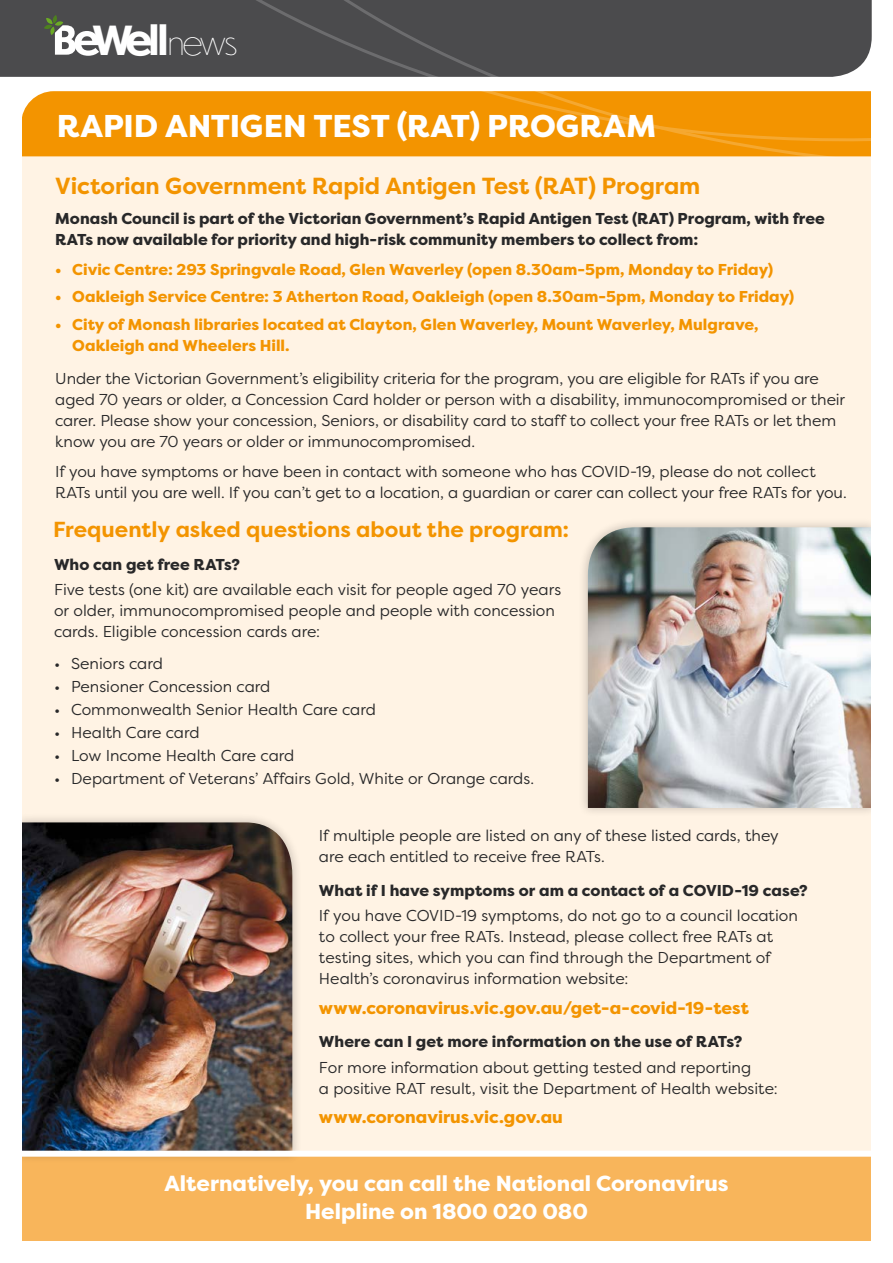
<style>
.page{position:relative;width:893px;height:1263px;background:#fff}
.page>*{position:absolute;margin:0;border:0;box-sizing:border-box;transform-origin:0 0}
.t1{font:700 39.3px "Dunbar Tall";color:#fff}
.t2{font:800 31.5px "Filson Pro";letter-spacing:-.005em;color:#fff}
.t3{font:700 23.25px "Filson Pro";letter-spacing:-.005em;color:#f39400}
.t4{font:800 21.75px/27.8px "Filson Pro";color:#fff;text-align:center}
.t5{font:700 21.75px "Filson Pro";color:#f39400}
.t6{font:800 17.25px "Filson Pro";color:#f39400}
.t7{font:15.75px/21px "Filson Pro";letter-spacing:-.005em;color:#282829}
.t8{font:800 15.75px/21px "Filson Pro";color:#282829}
.t9{font:800 15.75px/21px "Filson Pro";color:#f39400}
.s1{font-weight:200;font-size:29.85px}
</style>
<div class="page">
<div style="left:21px;top:151px;width:851px;height:1015px;background:#fff3e4"></div>
<div style="left:0;top:0;width:872px;height:77px;background:#4b4b4d"></div>
<svg style="left:44px;top:15px;width:55px;height:41px"></svg>
<div style="left:21px;top:1154px;width:851px;height:88px;background:#f8b55b"></div>
<div style="left:11px;top:812px;width:291px;height:351px;background:#000;opacity:.2"></div>
<img style="left:21px;top:822px;width:271px;height:329px">
<div style="left:21px;top:91px;width:850px;height:65px;background:#f39400"></div>
<svg style="left:363px;top:92px;width:509px;height:65px;background:#f39605"></svg>
<div style="left:578px;top:517px;width:304px;height:301px;background:#000;opacity:.2"></div>
<img style="left:588px;top:527px;width:284px;height:281px">
<div style="left:17px;top:1151px;width:865px;height:6px;background:#fff"></div>
<div style="left:0;top:91px;width:21px;height:1172px;background:#fff"></div>
<div style="left:872px;top:83px;width:21px;height:1180px;background:#fff"></div>
<h1 class="t1" style="left:93px;top:11px;width:146px">Well<span class="s1">news</span></h1>
<h2 class="t2" style="left:57px;top:107px;width:601px">RAPID ANTIGEN TEST (RAT) PROGRAM</h2>
<h3 class="t3" style="left:55px;top:171px;width:647px">Victorian Government Rapid Antigen Test (RAT) Program</h3>
<p class="t8" style="left:55px;top:209px;width:771px">Monash Council is part of the Victorian Government’s Rapid Antigen Test (RAT) Program, with free<br>RATs now available for priority and high-risk community members to collect from:</p>
<p class="t9" style="left:55px;top:259px;width:719px">• Civic Centre: 293 Springvale Road, Glen Waverley (open 8.30am-5pm, Monday to Friday)</p>
<p class="t9" style="left:55px;top:287px;width:740px">• Oakleigh Service Centre: 3 Atherton Road, Oakleigh (open 8.30am-5pm, Monday to Friday)</p>
<p class="t9" style="left:72px;top:314px;width:688px;text-indent:-17px">• City of Monash libraries located at Clayton, Glen Waverley, Mount Waverley, Mulgrave,<br>Oakleigh and Wheelers Hill.</p>
<p class="t7" style="left:55px;top:368px;width:791px">Under the Victorian Government’s eligibility criteria for the program, you are eligible for RATs if you are aged 70 years or older, a Concession Card holder or person with a disability, immunocompromised or their carer. Please show your concession, Seniors, or disability card to staff to collect your free RATs or let them know you are 70 years or older or immunocompromised.</p>
<p class="t7" style="left:55px;top:460px;width:793px">If you have symptoms or have been in contact with someone who has COVID-19, please do not collect<br>RATs until you are well. If you can’t get to a location, a guardian or carer can collect your free RATs for you.</p>
<h3 class="t5" style="left:53px;top:516px;width:518px">Frequently asked questions about the program:</h3>
<p class="t8" style="left:54px;top:554px;width:188px">Who can get free RATs?</p>
<p class="t7" style="left:54px;top:579px;width:509px">Five tests (one kit) are available each visit for people aged 70 years or older, immunocompromised people and people with concession cards. Eligible concession cards are:</p>
<p class="t7" style="left:54px;top:652px;width:111px">• Seniors card</p>
<p class="t7" style="left:54px;top:675px;width:218px">• Pensioner Concession card</p>
<p class="t7" style="left:54px;top:698px;width:323px">• Commonwealth Senior Health Care card</p>
<p class="t7" style="left:54px;top:722px;width:147px">• Health Care card</p>
<p class="t7" style="left:54px;top:745px;width:242px">• Low Income Health Care card</p>
<p class="t7" style="left:54px;top:768px;width:482px">• Department of Veterans’ Affairs Gold, White or Orange cards.</p>
<p class="t7" style="left:319px;top:824px;width:461px">If multiple people are listed on any of these listed cards, they are each entitled to receive free RATs.</p>
<p class="t8" style="left:319px;top:880px;width:490px">What if I have symptoms or am a contact of a COVID-19 case?</p>
<p class="t7" style="left:319px;top:904px;width:480px">If you have COVID-19 symptoms, do not go to a council location to collect your free RATs. Instead, please collect free RATs at testing sites, which you can find through the Department of Health’s coronavirus information website:</p>
<p class="t6" style="left:319px;top:997px;width:431px">www.coronavirus.vic.gov.au/get-a-covid-19-test</p>
<p class="t8" style="left:319px;top:1032px;width:425px">Where can I get more information on the use of RATs?</p>
<p class="t7" style="left:319px;top:1056px;width:460px">For more information about getting tested and reporting<br>a positive RAT result, visit the Department of Health website:</p>
<p class="t6" style="left:319px;top:1106px;width:246px">www.coronavirus.vic.gov.au</p>
<h3 class="t4" style="left:164px;top:1170px;width:566px">Alternatively, you can call the National Coronavirus<br>Helpline on 1800 020 080</h3>
</div>
